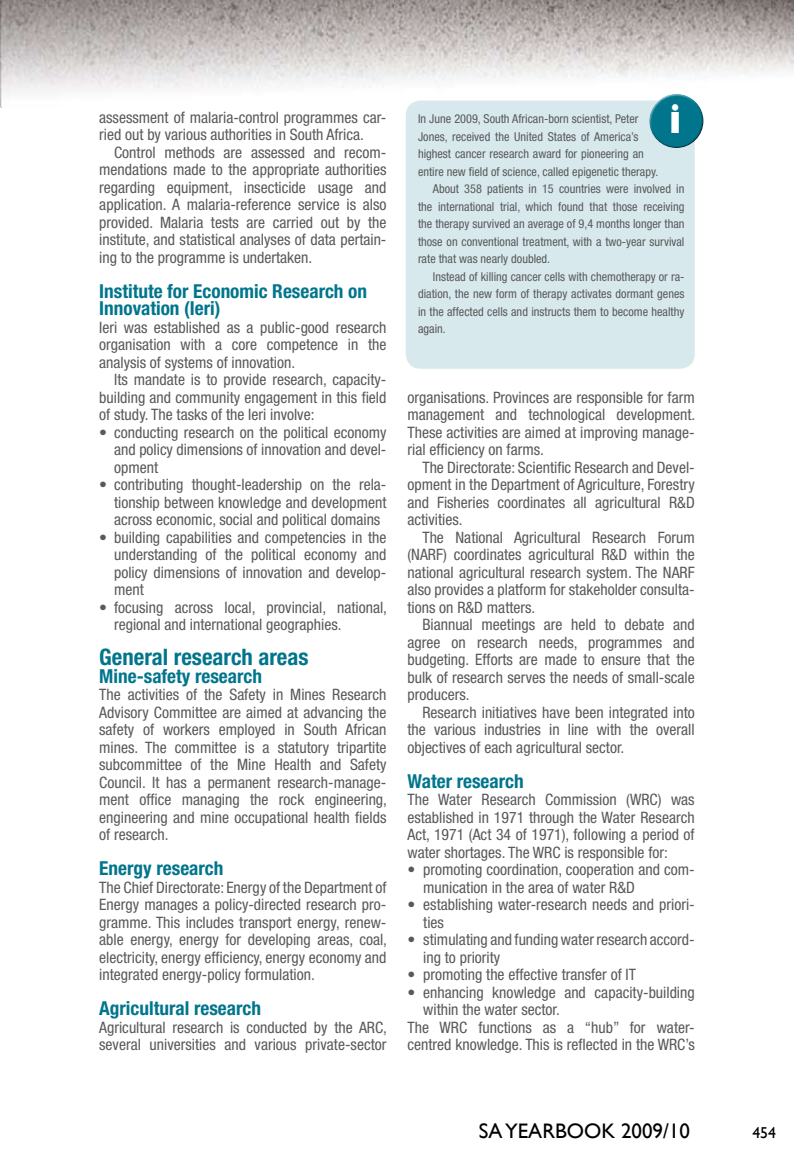
<style>
.page{position:relative;width:794px;height:1166px;background:#fff}
.page>*{position:absolute;margin:0;border:0;box-sizing:border-box;transform-origin:0 0}
.t1{font:700 42px "Gill Sans";color:#fff}
.t2{font:700 condensed 22.75px "Helvetica Neue";color:#00758c}
.t3{font:21px "Gill Sans";color:#000}
.t4{font:700 condensed 19.25px/17.5px "Helvetica Neue";color:#00758c}
.t5{font:condensed 15.75px/17.5px "Helvetica Neue";color:#58595b;text-align:justify}
.t6{font:15.75px "Gill Sans";color:#000}
.t7{font:condensed 12.25px "Helvetica Neue";color:#58595b}
</style>
<div class="page">
<img style="left:0;top:0;width:794px;height:107px">
<div style="left:406px;top:101px;width:288px;height:268px;background:#d8e9ed;border-radius:15px"></div>
<div style="left:648px;top:93px;width:58px;height:58px;background:#000;opacity:.75"></div>
<p class="t5" style="left:99px;top:108px;width:287px">assessment of malaria-control programmes car&shy;ried out by various authorities in South Africa.</p>
<p class="t5" style="left:99px;top:143px;width:289px;text-indent:15px">Control methods are assessed and recom&shy;mendations made to the appropriate authorities regarding equipment, insecticide usage and application. A malaria-reference service is also provided. Malaria tests are carried out by the institute, and statistical analyses of data pertain&shy;ing to the programme is undertaken.</p>
<p class="t4" style="left:99px;top:282px;width:269px">Institute for Economic Research on<br>Innovation (Ieri)</p>
<p class="t5" style="left:99px;top:318px;width:289px">Ieri was established as a public-good research organisation with a core competence in the analysis of systems of innovation.</p>
<p class="t5" style="left:99px;top:371px;width:289px;text-indent:15px">Its mandate is to provide research, capacity&shy;building and community engagement in this field of study. The tasks of the Ieri involve:</p>
<p class="t5" style="left:114px;top:423px;width:274px;text-indent:-15px">• conducting research on the political economy and policy dimensions of innovation and devel&shy;opment</p>
<p class="t5" style="left:114px;top:476px;width:274px;text-indent:-15px">• contributing thought-leadership on the rela&shy;tionship between knowledge and development across economic, social and political domains</p>
<p class="t5" style="left:114px;top:528px;width:274px;text-indent:-15px">• building capabilities and competencies in the understanding of the political economy and policy dimensions of innovation and develop&shy;ment</p>
<p class="t5" style="left:114px;top:598px;width:274px;text-indent:-15px">• focusing across local, provincial, national, regional and international geographies.</p>
<h2 class="t2" style="left:99px;top:643px;width:211px">General research areas</h2>
<p class="t4" style="left:99px;top:667px;width:164px">Mine-safety research</p>
<p class="t5" style="left:99px;top:686px;width:289px">The activities of the Safety in Mines Research Advisory Committee are aimed at advancing the safety of workers employed in South African mines. The committee is a statutory tripartite subcommittee of the Mine Health and Safety Council. It has a permanent research-manage&shy;ment office managing the rock engineering, engineering and mine occupational health fields of research.</p>
<p class="t4" style="left:99px;top:859px;width:126px">Energy research</p>
<p class="t5" style="left:99px;top:878px;width:289px">The Chief Directorate: Energy of the Department of Energy manages a policy-directed research pro&shy;gramme. This includes transport energy, renew&shy;able energy, energy for developing areas, coal, electricity, energy efficiency, energy economy and integrated energy-policy formulation.</p>
<p class="t4" style="left:99px;top:999px;width:163px">Agricultural research</p>
<p class="t5" style="left:99px;top:1018px;width:289px">Agricultural research is conducted by the ARC, several universities and various private-sector</p>
<h1 class="t1" style="left:668px;top:94px;width:14px">i</h1>
<p class="t7" style="left:418px;top:112px;width:222px">In June 2009, South African-born scientist, Peter</p>
<p class="t7" style="left:418px;top:129px;width:222px">Jones, received the United States of America’s</p>
<p class="t7" style="left:418px;top:147px;width:227px">highest cancer research award for pioneering an</p>
<p class="t7" style="left:418px;top:164px;width:242px">entire new field of science, called epigenetic therapy.</p>
<p class="t7" style="left:433px;top:182px;width:253px">About 358 patients in 15 countries were involved in</p>
<p class="t7" style="left:418px;top:199px;width:268px">the international trial, which found that those receiving</p>
<p class="t7" style="left:418px;top:217px;width:268px">the therapy survived an average of 9,4 months longer than</p>
<p class="t7" style="left:418px;top:234px;width:268px">those on conventional treatment, with a two-year survival</p>
<p class="t7" style="left:418px;top:252px;width:134px">rate that was nearly doubled.</p>
<p class="t7" style="left:433px;top:269px;width:253px">Instead of killing cancer cells with chemotherapy or ra-</p>
<p class="t7" style="left:418px;top:287px;width:268px">diation, the new form of therapy activates dormant genes</p>
<p class="t7" style="left:418px;top:304px;width:268px">in the affected cells and instructs them to become healthy</p>
<p class="t7" style="left:418px;top:322px;width:29px">again.</p>
<p class="t5" style="left:407px;top:388px;width:289px">organisations. Provinces are responsible for farm management and technological development.<br>These activities are aimed at improving manage&shy;rial efficiency on farms.</p>
<p class="t5" style="left:407px;top:458px;width:289px;text-indent:15px">The Directorate: Scientific Research and Devel&shy;opment in the Department of Agriculture, Forestry and Fisheries coordinates all agricultural R&amp;D activities.</p>
<p class="t5" style="left:407px;top:528px;width:289px;text-indent:15px">The National Agricultural Research Forum (NARF) coordinates agricultural R&amp;D within the national agricultural research system. The NARF also provides a platform for stakeholder consulta&shy;tions on R&amp;D matters.</p>
<p class="t5" style="left:407px;top:616px;width:289px;text-indent:15px">Biannual meetings are held to debate and agree on research needs, programmes and budgeting. Efforts are made to ensure that the bulk of research serves the needs of small-scale producers.</p>
<p class="t5" style="left:407px;top:703px;width:289px;text-indent:15px">Research initiatives have been integrated into the various industries in line with the overall objectives of each agricultural sector.</p>
<p class="t4" style="left:407px;top:772px;width:118px">Water research</p>
<p class="t5" style="left:407px;top:791px;width:289px">The Water Research Commission (WRC) was established in 1971 through the Water Research Act, 1971 (Act 34 of 1971), following a period of water shortages. The WRC is responsible for:</p>
<p class="t5" style="left:423px;top:861px;width:273px;text-indent:-16px">• promoting coordination, cooperation and com&shy;munication in the area of water R&amp;D</p>
<p class="t5" style="left:423px;top:896px;width:273px;text-indent:-16px">• establishing water-research needs and priori&shy;ties</p>
<p class="t5" style="left:423px;top:931px;width:273px;text-indent:-16px">• stimulating and funding water research accord&shy;ing to priority</p>
<p class="t5" style="left:407px;top:966px;width:230px">• promoting the effective transfer of IT</p>
<p class="t5" style="left:407px;top:983px;width:289px">• enhancing knowledge and capacity-building</p>
<p class="t5" style="left:423px;top:1001px;width:138px">within the water sector.</p>
<p class="t5" style="left:407px;top:1018px;width:289px">The WRC functions as a “hub” for water-</p>
<p class="t5" style="left:407px;top:1036px;width:289px">centred knowledge. This is reflected in the WRC’s</p>
<h3 class="t3" style="left:479px;top:1119px;width:213px">SA YEARBOOK 2009/10</h3>
<p class="t6" style="left:752px;top:1123px;width:25px">454</p>
</div>
